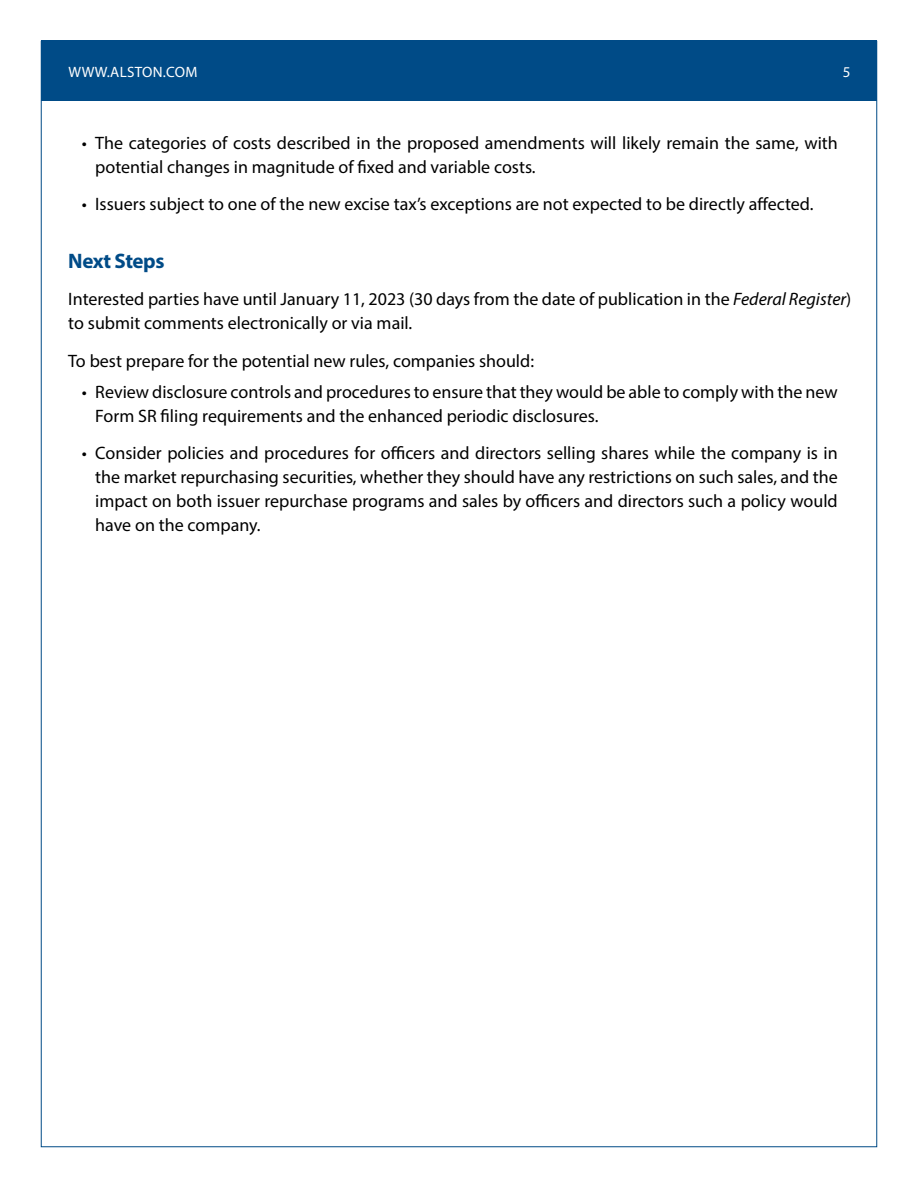
<style>
.page{position:relative;width:918px;height:1188px;background:#fff}
.page>*{position:absolute;margin:0;border:0;box-sizing:border-box;transform-origin:0 0}
.Head{font:700 21px "Myriad Pro";letter-spacing:-.025em;color:#004b87}
.Body_Text{font:18px/24px "Myriad Pro";color:#000}
.t1{font:15px "Myriad Pro";letter-spacing:.02em;color:#fff}
.s1{font-style:italic}
</style>
<div class="page">
<div style="left:41px;top:40px;width:835px;height:61px;background:#004b87"></div>
<p class="t1" style="left:68px;top:62px;width:130px">WWW.ALSTON.COM</p>
<p class="t1" style="left:843px;top:62px;width:9px">5</p>
<p class="Body_Text" style="left:95px;top:130px;width:744px;text-indent:-14px">• The categories of costs described in the proposed amendments will likely remain the same, with potential changes in magnitude of fixed and variable costs.</p>
<p class="Body_Text" style="left:82px;top:192px;width:733px">• Issuers subject to one of the new excise tax’s exceptions are not expected to be directly affected.</p>
<p class="Head" style="left:68px;top:247px;width:98px">Next Steps</p>
<p class="Body_Text" style="left:68px;top:287px;width:785px">Interested parties have until January 11, 2023 (30 days from the date of publication in the <span class="s1">Federal Register</span>) to submit comments electronically or via mail.</p>
<p class="Body_Text" style="left:68px;top:348px;width:467px">To best prepare for the potential new rules, companies should:</p>
<p class="Body_Text" style="left:95px;top:379px;width:744px;text-indent:-14px">• Review disclosure controls and procedures to ensure that they would be able to comply with the new<br>Form SR filing requirements and the enhanced periodic disclosures.</p>
<p class="Body_Text" style="left:95px;top:441px;width:744px;text-align:justify;text-indent:-14px">• Consider policies and procedures for officers and directors selling shares while the company is in the market repurchasing securities, whether they should have any restrictions on such sales, and the impact on both issuer repurchase programs and sales by officers and directors such a policy would have on the company.</p>
</div>
